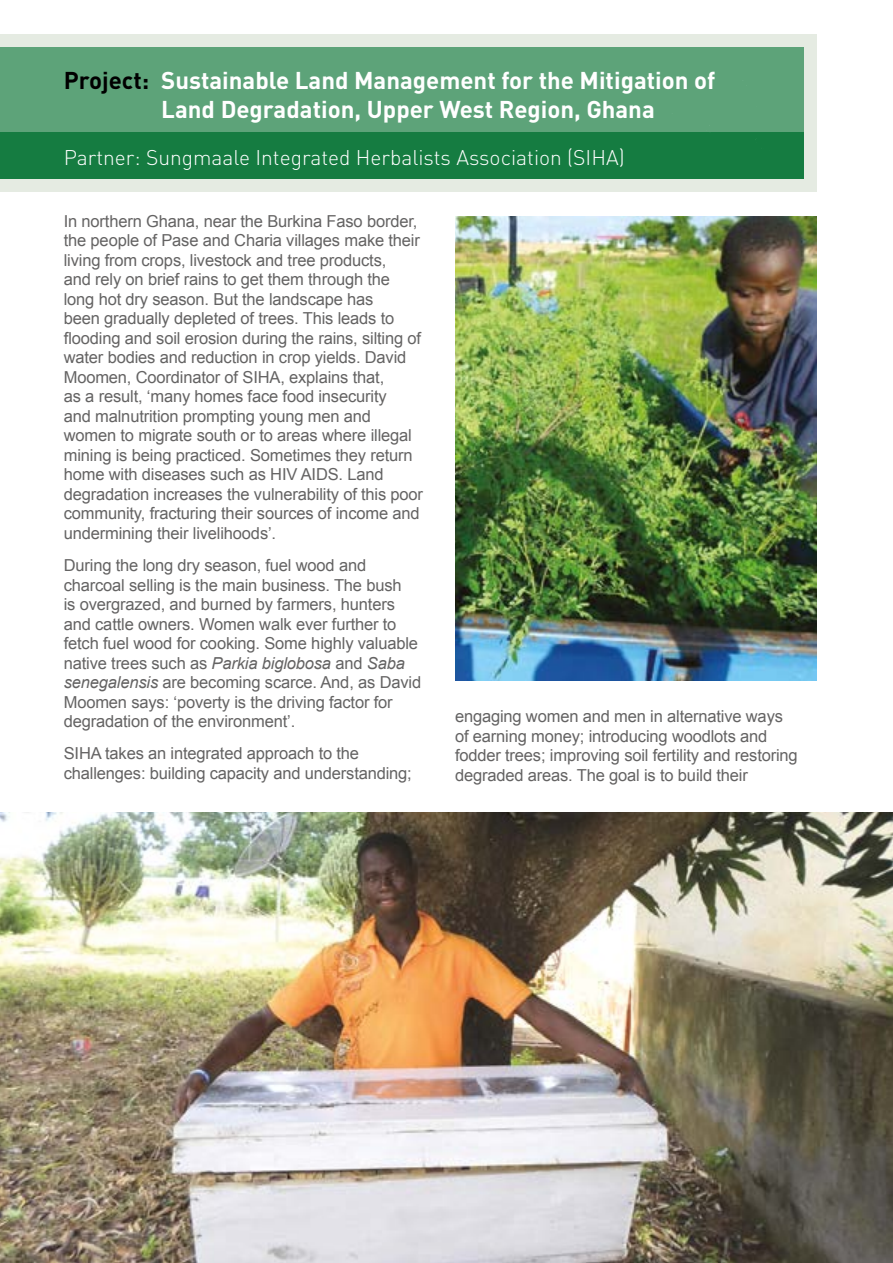
<style>
.page{position:relative;width:893px;height:1263px;background:#fff}
.page>*{position:absolute;margin:0;border:0;box-sizing:border-box;transform-origin:0 0}
.t1{font:700 24px/28.8px "DIN";color:#fff}
.t2{font:300 21px "DIN";color:#fff}
.t3{font:16.5px/19.5px "Arial";letter-spacing:-.01em;color:#646363}
.s1{color:#000}
.s2{font-style:italic}
</style>
<div class="page">
<div style="left:0;top:34px;width:816px;height:157px;background:#e5ebe2"></div>
<div style="left:0;top:47px;width:804px;height:132px;background:#5da379"></div>
<div style="left:0;top:132px;width:804px;height:47px;background:#157c41"></div>
<img style="left:0;top:812px;width:893px;height:451px">
<img style="left:455px;top:217px;width:361px;height:463px">
<h1 class="t1" style="left:161px;top:66px;width:556px;text-indent:-97px"><span class="s1">Project:</span> Sustainable Land Management for the Mitigation of<br>Land Degradation, Upper West Region, Ghana</h1>
<p class="t2" style="left:64px;top:143px;width:562px">Partner: Sungmaale Integrated Herbalists Association (SIHA)</p>
<p class="t3" style="left:64px;top:211px;width:361px">In northern Ghana, near the Burkina Faso border, the people of Pase and Charia villages make their living from crops, livestock and tree products,<br>and rely on brief rains to get them through the long hot dry season. But the landscape has<br>been gradually depleted of trees. This leads to flooding and soil erosion during the rains, silting of water bodies and reduction in crop yields. David Moomen, Coordinator of SIHA, explains that,<br>as a result, ‘many homes face food insecurity<br>and malnutrition prompting young men and women to migrate south or to areas where illegal mining is being practiced. Sometimes they return home with diseases such as HIV AIDS. Land degradation increases the vulnerability of this poor community, fracturing their sources of income and undermining their livelihoods’.</p>
<p class="t3" style="left:64px;top:556px;width:359px">During the long dry season, fuel wood and charcoal selling is the main business. The bush<br>is overgrazed, and burned by farmers, hunters and cattle owners. Women walk ever further to fetch fuel wood for cooking. Some highly valuable native trees such as <span class="s2">Parkia biglobosa</span> and <span class="s2">Saba senegalensis</span> are becoming scarce. And, as David Moomen says: ‘poverty is the driving factor for degradation of the environment’.</p>
<p class="t3" style="left:64px;top:744px;width:350px">SIHA takes an integrated approach to the challenges: building capacity and understanding;</p>
<p class="t3" style="left:455px;top:707px;width:344px">engaging women and men in alternative ways of earning money; introducing woodlots and fodder trees; improving soil fertility and restoring degraded areas. The goal is to build their</p>
</div>
